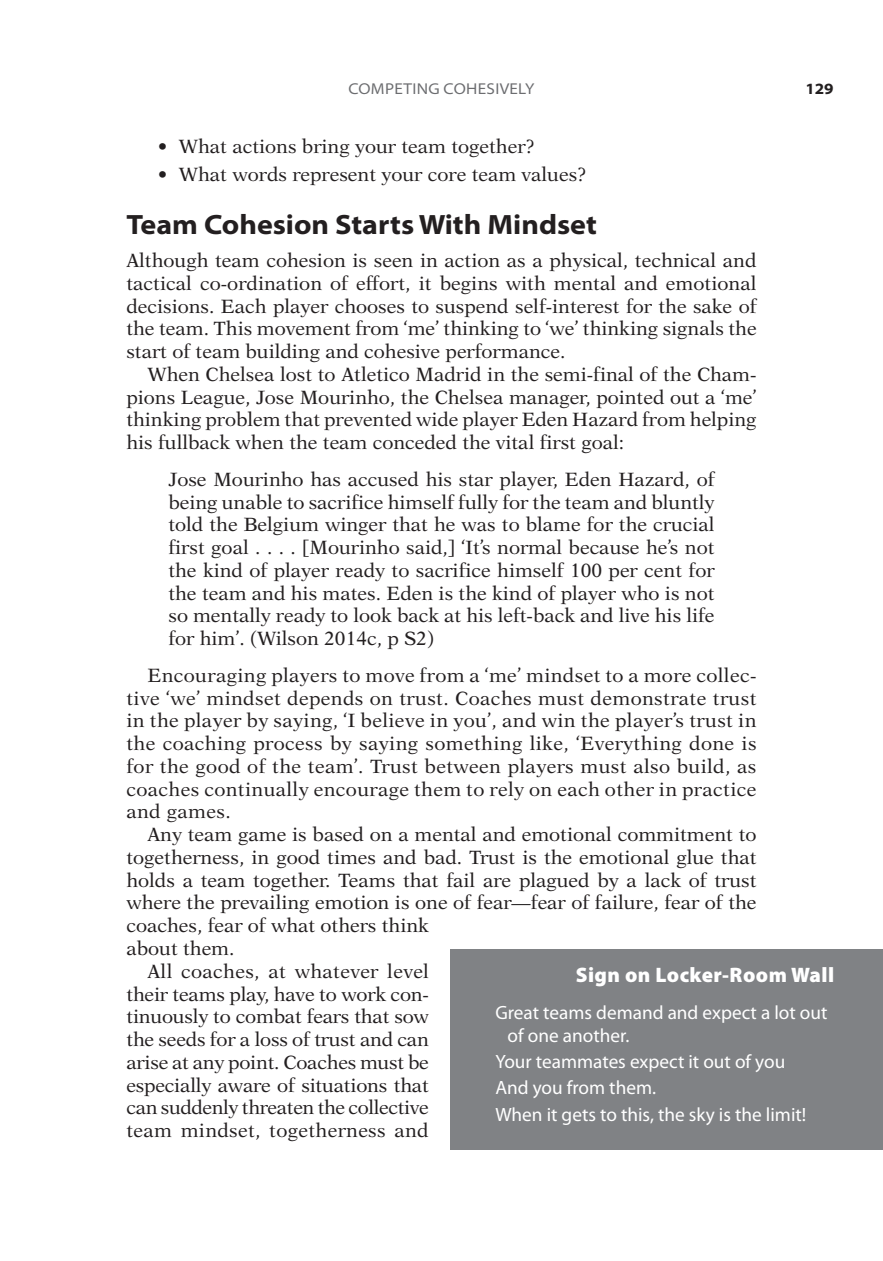
<style>
.page{position:relative;width:883px;height:1261px;background:#fff}
.page>*{position:absolute;margin:0;border:0;box-sizing:border-box;transform-origin:0 0}
.b{font:700 semi-expanded 28px "Myriad Pro";color:#231f20}
.kpt{font:900 21px "Myriad Pro";letter-spacing:.02em;color:#fff}
.tx{font:19.25px/22.8px "New Aster LT Std";color:#231f20;text-align:justify}
.ext{font:19.25px/22.8px "New Aster LT Std";color:#231f20;text-align:justify}
.txni{font:19.25px/22.8px "New Aster LT Std";color:#231f20;text-align:justify}
.kplist{font:19.25px/22.8px "Myriad Pro";color:#fff}
.t1{font:semi-expanded 15.75px "Myriad Pro";letter-spacing:.02em;color:#6c6d70}
.txni-2{font:700 semi-expanded 15.75px "Myriad Pro";color:#231f20}
</style>
<div class="page">
<div style="left:450px;top:949px;width:433px;height:201px;background:#808285"></div>
<p class="t1" style="left:348px;top:79px;width:188px">COMPETING COHESIVELY</p>
<p class="txni-2" style="left:805px;top:79px;width:30px">129</p>
<p class="ext" style="left:158px;top:135px;width:378px">• What actions bring your team together?</p>
<p class="ext" style="left:158px;top:163px;width:430px">• What words represent your core team values?</p>
<p class="b" style="left:126px;top:206px;width:472px">Team Cohesion Starts With Mindset</p>
<p class="txni" style="left:126px;top:249px;width:632px">Although team cohesion is seen in action as a physical, technical and tactical co-ordination of effort, it begins with mental and emotional decisions. Each player chooses to suspend self-interest for the sake of the team. This movement from ‘me’ thinking to ‘we’ thinking signals the start of team building and cohesive performance.</p>
<p class="tx" style="left:126px;top:363px;width:631px;text-indent:21px">When Chelsea lost to Atletico Madrid in the semi-final of the Cham&shy;pions League, Jose Mourinho, the Chelsea manager, pointed out a ‘me’ thinking problem that prevented wide player Eden Hazard from helping his fullback when the team conceded the vital first goal:</p>
<p class="ext" style="left:168px;top:468px;width:548px">Jose Mourinho has accused his star player, Eden Hazard, of being unable to sacrifice himself fully for the team and bluntly told the Belgium winger that he was to blame for the crucial first goal . . . . [Mourinho said,] ‘It’s normal because he’s not the kind of player ready to sacrifice himself 100 per cent for the team and his mates. Eden is the kind of player who is not so mentally ready to look back at his left-back and live his life for him’. (Wilson 2014c, p S2)</p>
<p class="tx" style="left:126px;top:664px;width:632px;text-indent:21px">Encouraging players to move from a ‘me’ mindset to a more collec&shy;tive ‘we’ mindset depends on trust. Coaches must demonstrate trust in the player by saying, ‘I believe in you’, and win the player’s trust in the coaching process by saying something like, ‘Everything done is for the good of the team’. Trust between players must also build, as coaches continually encourage them to rely on each other in practice and games.</p>
<p class="tx" style="left:126px;top:823px;width:632px;text-align:left;text-indent:21px">Any team game is based on a mental and emotional commitment to togetherness, in good times and bad. Trust is the emotional glue that holds a team together. Teams that fail are plagued by a lack of trust where the prevailing emotion is one of fear—fear of failure, fear of the coaches, fear of what others think<br>about them.</p>
<p class="tx" style="left:126px;top:960px;width:304px;text-indent:21px">All coaches, at whatever level their teams play, have to work con&shy;tinuously to combat fears that sow the seeds for a loss of trust and can arise at any point. Coaches must be especially aware of situations that can suddenly threaten the collective team mindset, togetherness and</p>
<p class="kpt" style="left:576px;top:961px;width:260px">Sign on Locker-Room Wall</p>
<p class="kplist" style="left:508px;top:1001px;width:321px;text-indent:-12px">Great teams demand and expect a lot out of one another.</p>
<p class="kplist" style="left:495px;top:1050px;width:291px">Your teammates expect it out of you</p>
<p class="kplist" style="left:495px;top:1076px;width:162px">And you from them.</p>
<p class="kplist" style="left:495px;top:1102px;width:312px">When it gets to this, the sky is the limit!</p>
</div>
